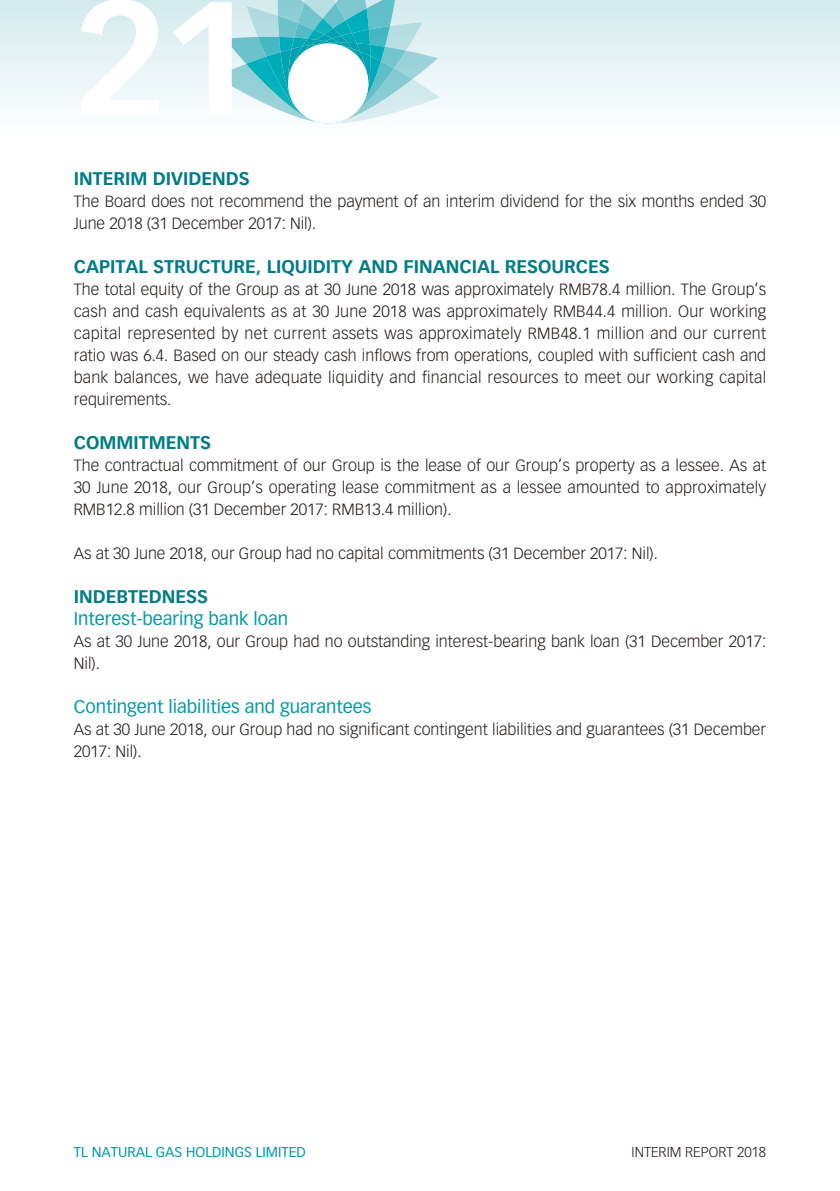
<style>
.page{position:relative;width:840px;height:1191px;background:#fff}
.page>*{position:absolute;margin:0;border:0;box-sizing:border-box;transform-origin:0 0}
.t1{font:700 160px "Vectora LT Std";color:#fff}
.t2{font:700 18px "Vectora LT Std";color:#007c87}
.t3{font:18px "Vectora LT Std";color:#009aa8}
.t4{font:300 16px/22px "Vectora LT Std";color:#231916}
.t5{font:14px "Vectora LT Std";color:#009aa8}
.t6{font:300 14px "Vectora LT Std";color:#231916}
</style>
<div class="page">
<svg style="left:0;top:0;width:839px;height:106px"></svg>
<svg style="left:215px;top:0;width:225px;height:124px"></svg>
<h1 class="t1" style="left:74px;top:-17px;width:183px">21</h1>
<p class="t2" style="left:74px;top:170px;width:177px">INTERIM DIVIDENDS</p>
<p class="t4" style="left:74px;top:191px;width:693px">The Board does not recommend the payment of an interim dividend for the six months ended 30<br>June 2018 (31 December 2017: Nil).</p>
<p class="t2" style="left:74px;top:258px;width:537px">CAPITAL STRUCTURE, LIQUIDITY AND FINANCIAL RESOURCES</p>
<p class="t4" style="left:74px;top:279px;width:693px;text-align:justify">The total equity of the Group as at 30 June 2018 was approximately RMB78.4 million. The Group’s cash and cash equivalents as at 30 June 2018 was approximately RMB44.4 million. Our working capital represented by net current assets was approximately RMB48.1 million and our current ratio was 6.4. Based on our steady cash inflows from operations, coupled with sufficient cash and bank balances, we have adequate liquidity and financial resources to meet our working capital requirements.</p>
<p class="t2" style="left:74px;top:434px;width:139px">COMMITMENTS</p>
<p class="t4" style="left:74px;top:455px;width:693px;text-align:justify">The contractual commitment of our Group is the lease of our Group’s property as a lessee. As at 30 June 2018, our Group’s operating lease commitment as a lessee amounted to approximately RMB12.8 million (31 December 2017: RMB13.4 million).</p>
<p class="t4" style="left:74px;top:543px;width:585px">As at 30 June 2018, our Group had no capital commitments (31 December 2017: Nil).</p>
<p class="t2" style="left:74px;top:588px;width:136px">INDEBTEDNESS</p>
<p class="t3" style="left:74px;top:610px;width:216px">Interest-bearing bank loan</p>
<p class="t4" style="left:74px;top:631px;width:693px">As at 30 June 2018, our Group had no outstanding interest-bearing bank loan (31 December 2017:<br>Nil).</p>
<p class="t3" style="left:74px;top:698px;width:299px">Contingent liabilities and guarantees</p>
<p class="t4" style="left:74px;top:719px;width:693px">As at 30 June 2018, our Group had no significant contingent liabilities and guarantees (31 December<br>2017: Nil).</p>
<p class="t5" style="left:74px;top:1145px;width:233px">TL NATURAL GAS HOLDINGS LIMITED</p>
<p class="t6" style="left:631px;top:1145px;width:136px">INTERIM REPORT 2018</p>
</div>
